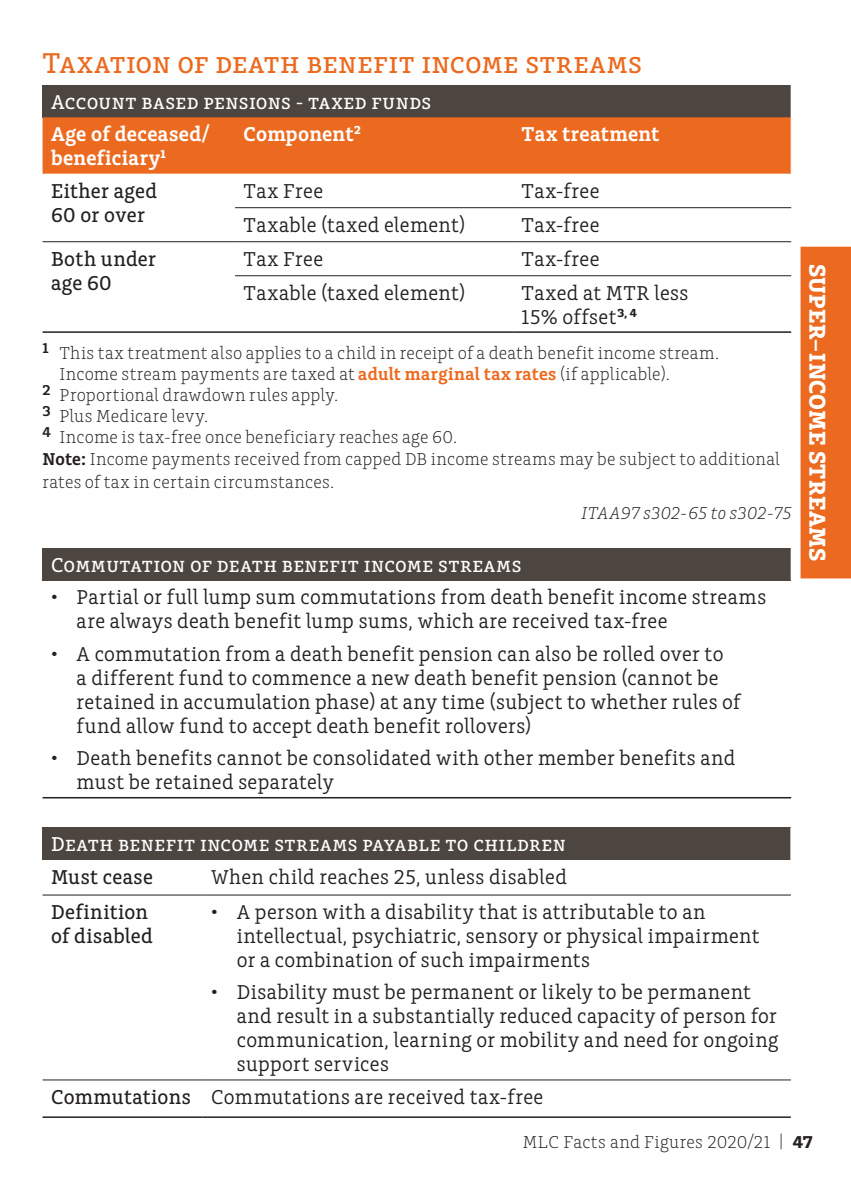
<style>
.page{position:relative;width:851px;height:1191px;background:#fff}
.page>*{position:absolute;margin:0;border:0;box-sizing:border-box;transform-origin:0 0}
.A6_Page_Heading{font:500 30px "Charlie Std";letter-spacing:.005em;color:#ec6a20}
.t1{font:700 24px "Charlie Std";letter-spacing:.01em;color:#fff}
.A6_Table_Body{font:21px/24px "Charlie Std";letter-spacing:.02em;color:#231f20}
.A6_Table_Heads{font:500 21px "Charlie Std";letter-spacing:.02em;color:#fff}
.A6_Table_Sub_Heads{font:500 21px/24px "Charlie Std";letter-spacing:.015em;color:#231f20}
.A6_Table_Heads-2{font:600 21px/24px "Charlie Std";letter-spacing:.015em;color:#fff}
.A6_Table_Footer{font:300 18px/21px "Charlie Std";letter-spacing:.01em;color:#231f20}
.A6_Table_Source_Note{font:300 18px/22.5px "Charlie Std";letter-spacing:.01em;color:#231f20}
.Right_Align_Italic{font:italic 300 18px "Charlie Std";letter-spacing:.015em;color:#231f20}
.s1{font-weight:600;color:#ec6a20}
.s2{font-weight:600}
.s3{font-weight:700}
</style>
<div class="page">
<div style="left:800px;top:247px;width:50px;height:331px;background:#ec6a20"></div>
<div style="left:43px;top:85px;width:748px;height:32px;background:#4d453f"></div>
<div style="left:43px;top:117px;width:747px;height:57px;background:#ec6a20"></div>
<hr style="left:790px;top:85px;width:1px;height:32px;background:#fff">
<hr style="left:235px;top:207px;width:278px;height:1px;background:#231f20">
<hr style="left:513px;top:207px;width:278px;height:1px;background:#231f20">
<hr style="left:235px;top:241px;width:278px;height:1px;background:#231f20">
<hr style="left:513px;top:241px;width:278px;height:1px;background:#231f20">
<hr style="left:235px;top:331px;width:278px;height:2px;background:#231f20">
<hr style="left:513px;top:331px;width:278px;height:2px;background:#231f20">
<hr style="left:235px;top:275px;width:278px;height:1px;background:#231f20">
<hr style="left:513px;top:275px;width:278px;height:1px;background:#231f20">
<hr style="left:43px;top:241px;width:192px;height:1px;background:#231f20">
<hr style="left:43px;top:331px;width:192px;height:2px;background:#231f20">
<div style="left:43px;top:548px;width:748px;height:32px;background:#4d453f"></div>
<hr style="left:790px;top:548px;width:1px;height:32px;background:#fff">
<hr style="left:43px;top:797px;width:748px;height:1px;background:#231f20">
<div style="left:43px;top:827px;width:747px;height:33px;background:#4d453f"></div>
<hr style="left:43px;top:1116px;width:160px;height:2px;background:#231f20">
<hr style="left:203px;top:1116px;width:587px;height:2px;background:#231f20">
<hr style="left:43px;top:1079px;width:160px;height:1px;background:#231f20">
<hr style="left:203px;top:1079px;width:587px;height:1px;background:#231f20">
<hr style="left:43px;top:894px;width:160px;height:1px;background:#231f20">
<hr style="left:203px;top:894px;width:587px;height:1px;background:#231f20">
<p class="A6_Page_Heading" style="left:43px;top:46px;width:601px">Taxation of death benefit income streams</p>
<p class="A6_Table_Heads" style="left:51px;top:90px;width:382px">Account based pensions - taxed funds</p>
<p class="A6_Table_Heads-2" style="left:51px;top:122px;width:159px">Age of deceased/ beneficiary<sup>1</sup></p>
<p class="A6_Table_Heads-2" style="left:243px;top:122px;width:119px">Component<sup>2</sup></p>
<p class="A6_Table_Heads-2" style="left:521px;top:122px;width:139px">Tax treatment</p>
<p class="A6_Table_Sub_Heads" style="left:51px;top:179px;width:107px">Either aged<br>60 or over</p>
<p class="A6_Table_Body" style="left:243px;top:179px;width:81px">Tax Free</p>
<p class="A6_Table_Body" style="left:521px;top:179px;width:79px">Tax-free</p>
<p class="A6_Table_Body" style="left:243px;top:213px;width:223px">Taxable (taxed element)</p>
<p class="A6_Table_Body" style="left:521px;top:213px;width:79px">Tax-free</p>
<p class="A6_Table_Sub_Heads" style="left:51px;top:247px;width:106px">Both under age 60</p>
<p class="A6_Table_Body" style="left:243px;top:247px;width:81px">Tax Free</p>
<p class="A6_Table_Body" style="left:521px;top:247px;width:79px">Tax-free</p>
<p class="A6_Table_Body" style="left:243px;top:281px;width:223px">Taxable (taxed element)</p>
<p class="A6_Table_Body" style="left:521px;top:281px;width:168px">Taxed at MTR less<br>15% offset<sup>3,</sup> <sup>4</sup></p>
<p class="A6_Table_Footer" style="left:60px;top:342px;width:661px;text-indent:-17px"><sup>1</sup> This tax treatment also applies to a child in receipt of a death benefit income stream.<br>Income stream payments are taxed at <span class="s1">adult marginal tax rates</span> (if applicable).</p>
<p class="A6_Table_Footer" style="left:43px;top:384px;width:297px"><sup>2</sup> Proportional drawdown rules apply.</p>
<p class="A6_Table_Footer" style="left:43px;top:405px;width:167px"><sup>3</sup> Plus Medicare levy.</p>
<p class="A6_Table_Footer" style="left:43px;top:426px;width:416px"><sup>4</sup> Income is tax‑free once beneficiary reaches age 60.</p>
<p class="A6_Table_Source_Note" style="left:43px;top:448px;width:738px"><span class="s2">Note:</span> Income payments received from capped DB income streams may be subject to additional rates of tax in certain circumstances.</p>
<p class="Right_Align_Italic" style="left:581px;top:503px;width:211px">ITAA97 s302-65 to s302-75</p>
<p class="A6_Table_Heads" style="left:51px;top:553px;width:472px">Commutation of death benefit income streams</p>
<p class="A6_Table_Body" style="left:77px;top:585px;width:691px;text-indent:-26px">• Partial or full lump sum commutations from death benefit income streams are always death benefit lump sums, which are received tax-free</p>
<p class="A6_Table_Body" style="left:77px;top:642px;width:665px;text-indent:-26px">• A commutation from a death benefit pension can also be rolled over to<br>a different fund to commence a new death benefit pension (cannot be retained in accumulation phase) at any time (subject to whether rules of fund allow fund to accept death benefit rollovers)</p>
<p class="A6_Table_Body" style="left:77px;top:746px;width:660px;text-indent:-26px">• Death benefits cannot be consolidated with other member benefits and must be retained separately</p>
<p class="A6_Table_Heads" style="left:51px;top:832px;width:516px">Death benefit income streams payable to children</p>
<p class="A6_Table_Sub_Heads" style="left:51px;top:865px;width:103px">Must cease</p>
<p class="A6_Table_Body" style="left:211px;top:865px;width:357px">When child reaches 25, unless disabled</p>
<p class="A6_Table_Sub_Heads" style="left:51px;top:900px;width:103px">Definition of disabled</p>
<p class="A6_Table_Body" style="left:237px;top:900px;width:524px;text-indent:-26px">• A person with a disability that is attributable to an intellectual, psychiatric, sensory or physical impairment or a combination of such impairments</p>
<p class="A6_Table_Body" style="left:237px;top:980px;width:543px;text-indent:-26px">• Disability must be permanent or likely to be permanent and result in a substantially reduced capacity of person for communication, learning or mobility and need for ongoing support services</p>
<p class="A6_Table_Sub_Heads" style="left:51px;top:1085px;width:141px">Commutations</p>
<p class="A6_Table_Body" style="left:211px;top:1085px;width:333px">Commutations are received tax-free</p>
<p class="t1" style="left:831px;top:264px;width:299px;rotate:90deg">SUPER–INCOME STREAMS</p>
<p class="A6_Table_Footer" style="left:522px;top:1132px;width:291px">MLC Facts and Figures 2020/21 | <span class="s3">47</span></p>
</div>
